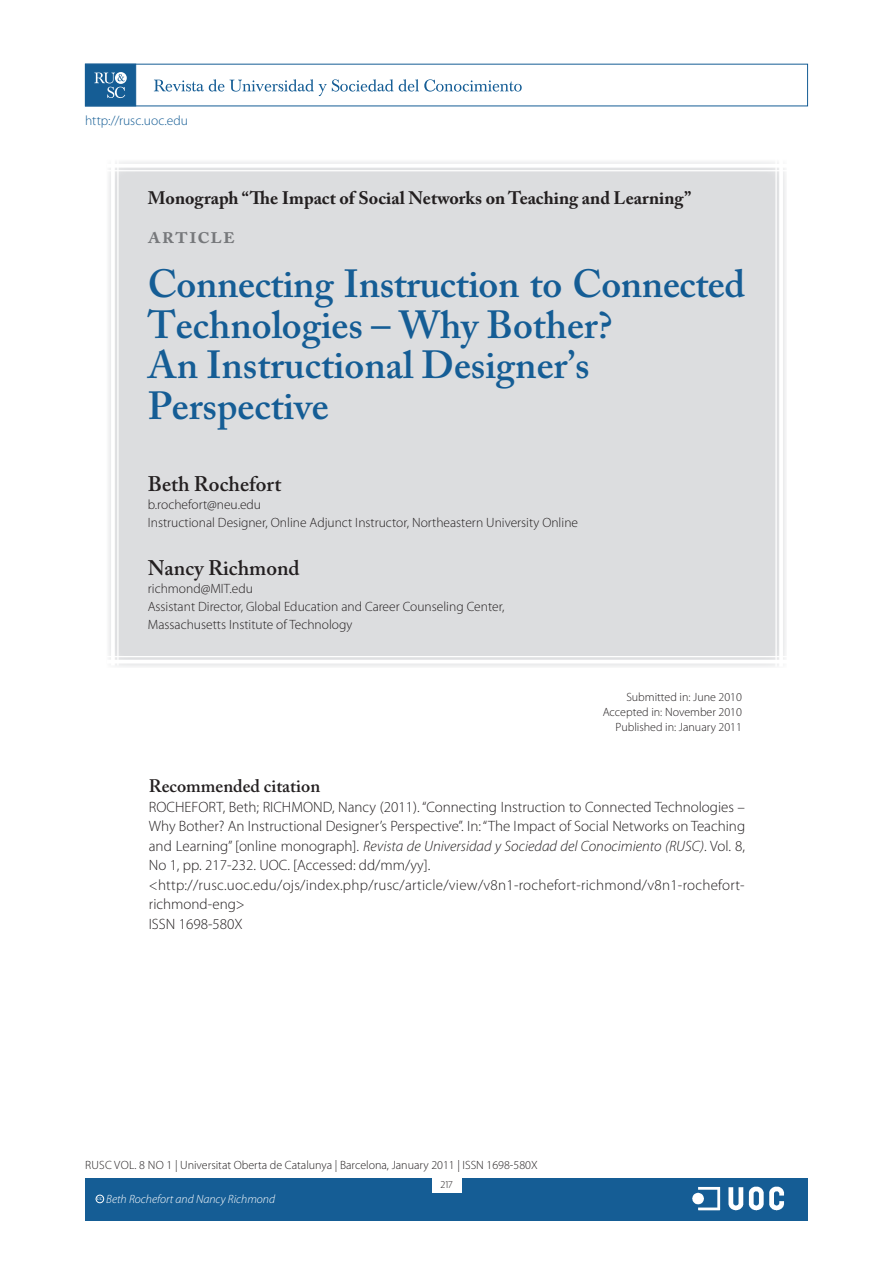
<style>
.page{position:relative;width:893px;height:1263px;background:#fff}
.page>*{position:absolute;margin:0;border:0;box-sizing:border-box;transform-origin:0 0}
.TITOLARTICLE{font:600 39px/40.5px "Adobe Caslon Pro";color:#155d95}
.ARTICULO{font:600 24px "Adobe Caslon Pro";letter-spacing:.03em;color:#76787b}
.AUTOR{font:600 21px "Adobe Caslon Pro";color:#231f20}
.AVANTITOL_ARTICLE{font:700 18px "Adobe Caslon Pro";color:#231f20}
.CITARECOMENADA_I_SOB{font:600 18px "Adobe Caslon Pro";color:#231f20}
._00__Texte_general{font:300 15px/19.5px "Myriad Pro";letter-spacing:.01em;color:#231f20;text-align:justify}
.autor_carrec{font:300 13.5px/18px "Myriad Pro";color:#231f20}
.t1{font:300 13.5px "Myriad Pro";letter-spacing:.005em;color:#155d95}
.dates{font:300 12px "Myriad Pro";color:#231f20}
.t2{font:italic 300 12px "Myriad Pro";color:#fff}
.t3{font:300 10.5px "Myriad Pro";color:#231f20}
.tercersubtitol{font:600 3.9px "Adobe Caslon Pro";color:#fff}
.s1{font-style:italic}
</style>
<div class="page">
<div style="left:85px;top:1178px;width:723px;height:42px;background:#155d95"></div>
<div style="left:85px;top:64px;width:51px;height:42px;background:#155d95;border:1px solid #155d95"></div>
<svg style="left:115px;top:72px;width:12px;height:12px"></svg>
<svg style="left:94px;top:73px;width:31px;height:25px"></svg>
<svg style="left:154px;top:79px;width:368px;height:17px"></svg>
<div style="left:432px;top:1176px;width:29px;height:17px;background:#fff"></div>
<img style="left:692px;top:1186px;width:92px;height:25px">
<div style="left:96px;top:1195px;width:8px;height:8px;border:1px solid #fff;border-radius:50%"></div>
<div style="left:107px;top:160px;width:680px;height:508px;background:#dcdddf"></div>
<hr style="left:117px;top:157px;width:2px;height:508px;background:#fff">
<hr style="left:111px;top:157px;width:4px;height:508px;background:#fff">
<hr style="left:107px;top:170px;width:680px;height:1px;background:#fff">
<hr style="left:107px;top:164px;width:680px;height:4px;background:#fff">
<hr style="left:107px;top:656px;width:680px;height:1px;background:#fff">
<hr style="left:107px;top:660px;width:680px;height:3px;background:#fff">
<hr style="left:775px;top:158px;width:2px;height:509px;background:#fff">
<hr style="left:779px;top:158px;width:4px;height:509px;background:#fff">
<p class="t1" style="left:85px;top:113px;width:105px">http://rusc.uoc.edu</p>
<p class="AVANTITOL_ARTICLE" style="left:148px;top:187px;width:545px">Monograph “The Impact of Social Networks on Teaching and Learning”</p>
<p class="ARTICULO" style="left:148px;top:221px;width:89px">ARTICLE</p>
<p class="TITOLARTICLE" style="left:148px;top:263px;width:599px">Connecting Instruction to Connected</p>
<p class="TITOLARTICLE" style="left:148px;top:304px;width:466px">Technologies – Why Bother?</p>
<p class="TITOLARTICLE" style="left:148px;top:344px;width:443px">An Instructional Designer’s<br>Perspective</p>
<p class="AUTOR" style="left:148px;top:471px;width:135px">Beth Rochefort</p>
<p class="autor_carrec" style="left:148px;top:495px;width:115px">b.rochefort@neu.edu</p>
<p class="autor_carrec" style="left:148px;top:513px;width:432px">Instructional Designer, Online Adjunct Instructor, Northeastern University Online</p>
<p class="AUTOR" style="left:148px;top:555px;width:153px">Nancy Richmond</p>
<p class="autor_carrec" style="left:148px;top:579px;width:107px">richmond@MIT.edu</p>
<p class="autor_carrec" style="left:148px;top:597px;width:358px">Assistant Director, Global Education and Career Counseling Center,<br>Massachusetts Institute of Technology</p>
<p class="dates" style="left:626px;top:691px;width:117px">Submitted in: June 2010</p>
<p class="dates" style="left:603px;top:706px;width:141px">Accepted in: November 2010</p>
<p class="dates" style="left:616px;top:721px;width:128px">Published in: January 2011</p>
<p class="CITARECOMENADA_I_SOB" style="left:149px;top:775px;width:173px">Recommended citation</p>
<p class="_00__Texte_general" style="left:149px;top:797px;width:598px">ROCHEFORT, Beth; RICHMOND, Nancy (2011). “Connecting Instruction to Connected Technologies – Why Bother? An Instructional Designer’s Perspective”. In: “The Impact of Social Networks on Teaching and Learning” [online monograph]. <span class="s1">Revista de Universidad y Sociedad del Conocimiento (RUSC)</span>. Vol. 8, No 1, pp. 217-232. UOC. [Accessed: dd/mm/yy].</p>
<p class="_00__Texte_general" style="left:149px;top:875px;width:597px">&lt;http://rusc.uoc.edu/ojs/index.php/rusc/article/view/v8n1-rochefort-richmond/v8n1-rochefort&shy;richmond-eng&gt;</p>
<p class="_00__Texte_general" style="left:149px;top:914px;width:95px">ISSN 1698-580X</p>
<p class="dates" style="left:85px;top:1158px;width:454px">RUSC VOL. 8 NO 1 | Universitat Oberta de Catalunya | Barcelona, January 2011 | ISSN 1698-580X</p>
<p class="tercersubtitol" style="left:97px;top:1197px;width:7px">CC</p>
<p class="t3" style="left:441px;top:1178px;width:13px">217</p>
<p class="t2" style="left:106px;top:1193px;width:170px">Beth Rochefort and Nancy Richmond</p>
</div>
